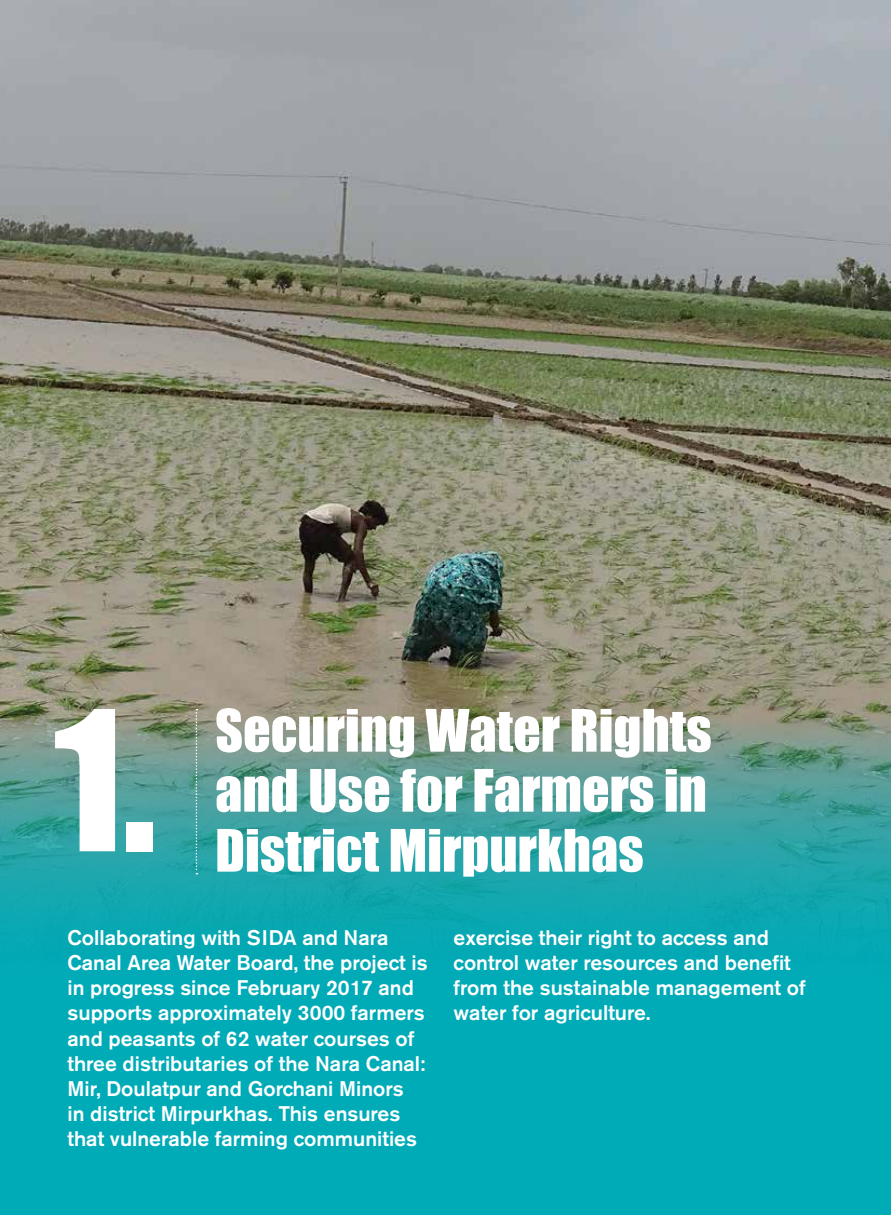
<style>
.page{position:relative;width:891px;height:1215px;background:#fff}
.page>*{position:absolute;margin:0;border:0;box-sizing:border-box;transform-origin:0 0}
.t1{font:180px "Impact";color:#fff}
.t2{font:54px/60px "Impact";color:#fff;text-align:justify}
.t3{font:500 21px/25.2px "Akzidenz Grotesk BE";color:#fff}
</style>
<div class="page">
<div style="left:0;top:510px;width:891px;height:705px;background:#00abb8"></div>
<img style="left:0;top:0;width:891px;height:930px">
<svg style="left:196px;top:709px;width:1px;height:165px"></svg>
<h1 class="t1" style="left:54px;top:641px;width:103px">1.</h1>
<h2 class="t2" style="left:215px;top:699px;width:498px">Securing Water Rights and Use for Farmers in District Mirpurkhas</h2>
<p class="t3" style="left:68px;top:925px;width:362px">Collaborating with SIDA and Nara Canal Area Water Board, the project is in progress since February 2017 and supports approximately 3000 farmers and peasants of 62 water courses of three distributaries of the Nara Canal:<br>Mir, Doulatpur and Gorchani Minors<br>in district Mirpurkhas. This ensures that vulnerable farming communities</p>
<p class="t3" style="left:454px;top:925px;width:354px">exercise their right to access and control water resources and benefit from the sustainable management of water for agriculture.</p>
</div>
